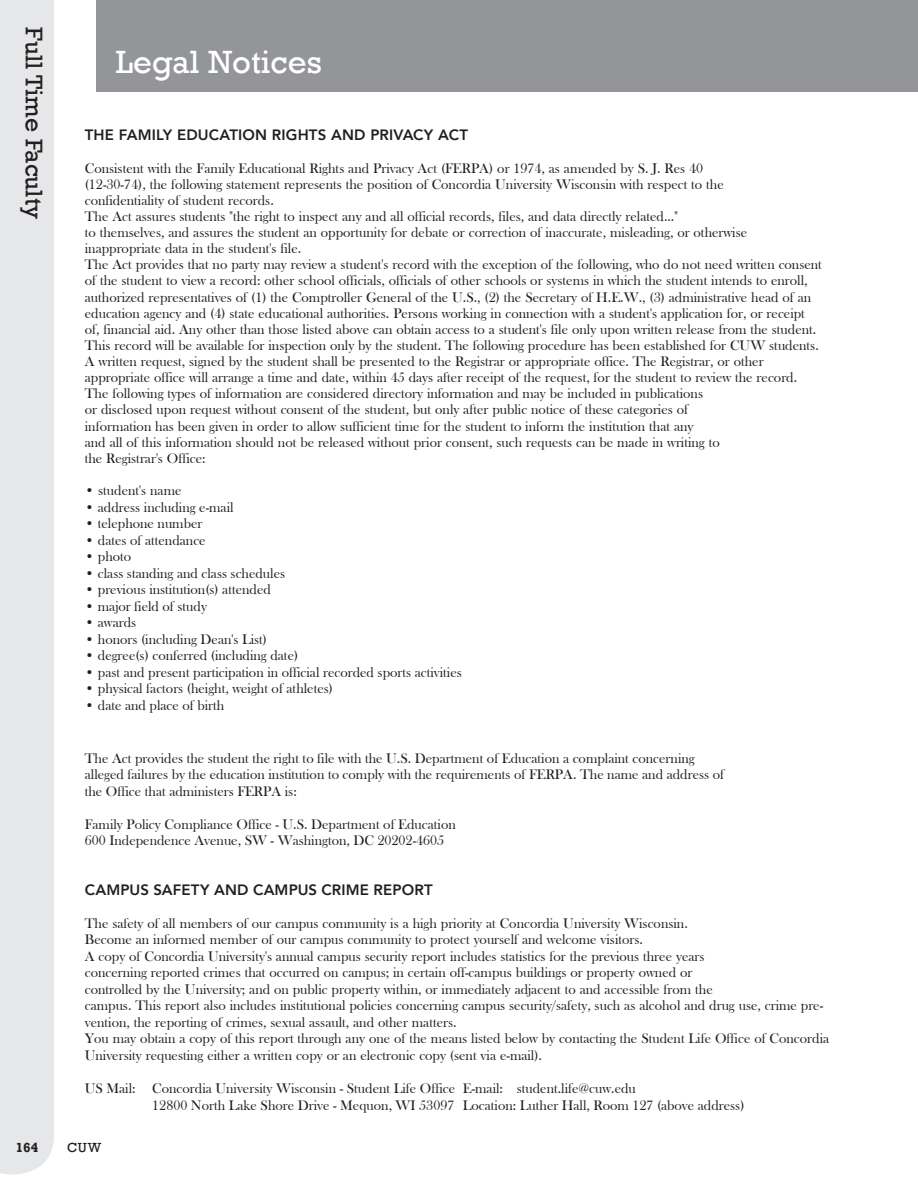
<style>
.page{position:relative;width:918px;height:1188px;background:#fff}
.page>*{position:absolute;margin:0;border:0;box-sizing:border-box;transform-origin:0 0}
.t1{font:33px "Rockwell";color:#fff}
.t2{font:24.75px "Rockwell";color:#231f20}
.t3{font:800 15px "Avenir";letter-spacing:.01em;color:#231f20}
.t4{font:14.25px/16.2px "Bask Old Face";color:#231f20}
.t5{font:700 13.5px "Rockwell";color:#231f20}
.t6{font:13.5px "Rockwell";color:#231f20}
</style>
<div class="page">
<div style="left:0;top:0;width:54px;height:1174px;background:#e6e7e9"></div>
<div style="left:96px;top:0;width:822px;height:91px;background:#939598"></div>
<p class="t2" style="left:49px;top:27px;width:193px;rotate:90deg">Full Time Faculty</p>
<p class="t1" style="left:116px;top:43px;width:207px">Legal Notices</p>
<p class="t3" style="left:85px;top:123px;width:385px">THE FAMILY EDUCATION RIGHTS AND PRIVACY ACT</p>
<p class="t4" style="left:85px;top:160px;width:620px">Consistent with the Family Educational Rights and Privacy Act (FERPA) or 1974, as amended by S. J. Res 40</p>
<p class="t4" style="left:85px;top:176px;width:641px">(12-30-74), the following statement represents the position of Concordia University Wisconsin with respect to the</p>
<p class="t4" style="left:85px;top:192px;width:189px">confidentiality of student records.</p>
<p class="t4" style="left:85px;top:208px;width:595px">The Act assures students "the right to inspect any and all official records, files, and data directly related... "</p>
<p class="t4" style="left:85px;top:225px;width:664px">to themselves, and assures the student an opportunity for debate or correction of inaccurate, misleading, or otherwise inappropriate data in the student's file.</p>
<p class="t4" style="left:85px;top:257px;width:739px">The Act provides that no party may review a student's record with the exception of the following, who do not need written consent of the student to view a record: other school officials, officials of other schools or systems in which the student intends to enroll, authorized representatives of (1) the Comptroller General of the U.S., (2) the Secretary of H.E.W., (3) administrative head of an education agency and (4) state educational authorities. Persons working in connection with a student's application for, or receipt of, financial aid. Any other than those listed above can obtain access to a student's file only upon written release from the student.<br>This record will be available for inspection only by the student. The following procedure has been established for CUW students.</p>
<p class="t4" style="left:85px;top:354px;width:712px">A written request, signed by the student shall be presented to the Registrar or appropriate office. The Registrar, or other appropriate office will arrange a time and date, within 45 days after receipt of the request, for the student to review the record.</p>
<p class="t4" style="left:85px;top:386px;width:620px">The following types of information are considered directory information and may be included in publications</p>
<p class="t4" style="left:85px;top:402px;width:605px">or disclosed upon request without consent of the student, but only after public notice of these categories of</p>
<p class="t4" style="left:85px;top:418px;width:610px">information has been given in order to allow sufficient time for the student to inform the institution that any</p>
<p class="t4" style="left:85px;top:434px;width:637px">and all of this information should not be released without prior consent, such requests can be made in writing to</p>
<p class="t4" style="left:85px;top:450px;width:122px">the Registrar's Office:</p>
<p class="t4" style="left:85px;top:483px;width:98px">• student's name</p>
<p class="t4" style="left:85px;top:499px;width:150px">• address including e-mail</p>
<p class="t4" style="left:85px;top:516px;width:119px">• telephone number</p>
<p class="t4" style="left:85px;top:532px;width:122px">• dates of attendance</p>
<p class="t4" style="left:85px;top:549px;width:48px">• photo</p>
<p class="t4" style="left:85px;top:565px;width:202px">• class standing and class schedules</p>
<p class="t4" style="left:85px;top:582px;width:188px">• previous institution(s) attended</p>
<p class="t4" style="left:85px;top:598px;width:124px">• major field of study</p>
<p class="t4" style="left:85px;top:615px;width:53px">• awards</p>
<p class="t4" style="left:85px;top:631px;width:184px">• honors (including Dean's List)</p>
<p class="t4" style="left:85px;top:648px;width:215px">• degree(s) conferred (including date)</p>
<p class="t4" style="left:85px;top:664px;width:379px">• past and present participation in official recorded sports activities</p>
<p class="t4" style="left:85px;top:681px;width:250px">• physical factors (height, weight of athletes)</p>
<p class="t4" style="left:85px;top:697px;width:141px">• date and place of birth</p>
<p class="t4" style="left:85px;top:750px;width:641px">The Act provides the student the right to file with the U.S. Department of Education a complaint concerning alleged failures by the education institution to comply with the requirements of FERPA. The name and address of</p>
<p class="t4" style="left:85px;top:783px;width:214px">the Office that administers FERPA is:</p>
<p class="t4" style="left:85px;top:816px;width:373px">Family Policy Compliance Office - U.S. Department of Education</p>
<p class="t4" style="left:85px;top:833px;width:361px">600 Independence Avenue, SW - Washington, DC 20202-4605</p>
<p class="t3" style="left:85px;top:878px;width:349px">CAMPUS SAFETY AND CAMPUS CRIME REPORT</p>
<p class="t4" style="left:85px;top:915px;width:603px">The safety of all members of our campus community is a high priority at Concordia University Wisconsin.<br>Become an informed member of our campus community to protect yourself and welcome visitors.</p>
<p class="t4" style="left:85px;top:948px;width:621px">A copy of Concordia University's annual campus security report includes statistics for the previous three years</p>
<p class="t4" style="left:85px;top:965px;width:609px">concerning reported crimes that occurred on campus; in certain off-campus buildings or property owned or</p>
<p class="t4" style="left:85px;top:981px;width:630px">controlled by the University; and on public property within, or immediately adjacent to and accessible from the</p>
<p class="t4" style="left:85px;top:997px;width:740px">campus. This report also includes institutional policies concerning campus security/safety, such as alcohol and drug use, crime pre&shy;vention, the reporting of crimes, sexual assault, and other matters.</p>
<p class="t4" style="left:85px;top:1030px;width:746px">You may obtain a copy of this report through any one of the means listed below by contacting the Student Life Office of Concordia<br>University requesting either a written copy or an electronic copy (sent via e-mail).</p>
<p class="t4" style="left:85px;top:1081px;width:553px">US Mail: Concordia University Wisconsin - Student Life Office E-mail: student.life@cuw.edu</p>
<p class="t4" style="left:152px;top:1098px;width:594px">12800 North Lake Shore Drive - Mequon, WI 53097 Location: Luther Hall, Room 127 (above address)</p>
<p class="t5" style="left:16px;top:1139px;width:24px">164</p>
<p class="t6" style="left:67px;top:1139px;width:36px">CUW</p>
</div>
